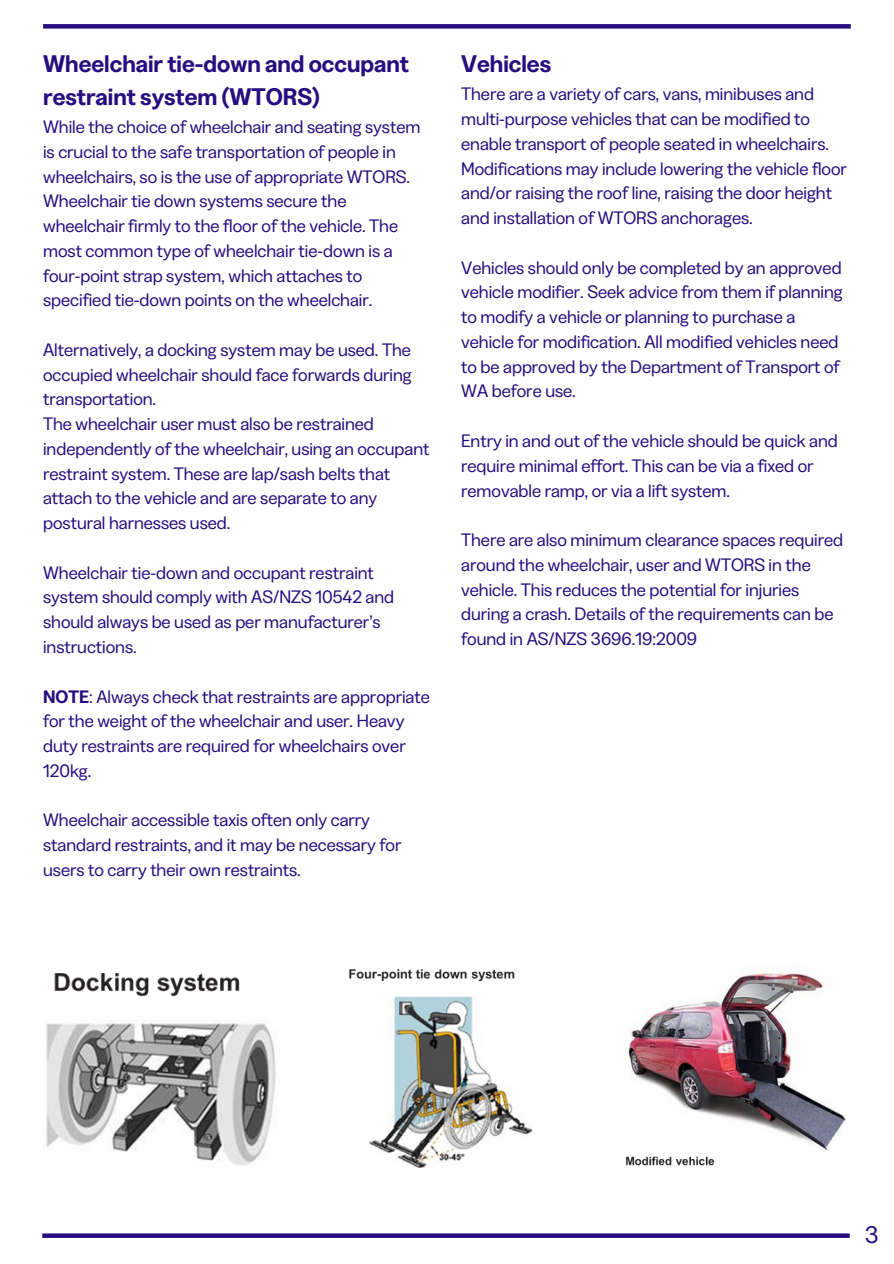
<style>
.page{position:relative;width:894px;height:1264px;background:#fff}
.page>*{position:absolute;margin:0;border:0;box-sizing:border-box;transform-origin:0 0}
.t1{font:600 24px/32.7px "Greed Standard";color:#260d80}
.t2{font:24px "Greed Standard";color:#260d80}
.t3{font:18px/24.8px "Greed Standard";color:#260d80}
.s1{font-weight:600}
</style>
<div class="page">
<div style="left:43px;top:24px;width:807px;height:5px;background:#260d80"></div>
<img style="left:625px;top:971px;width:222px;height:195px">
<img style="left:43px;top:973px;width:233px;height:193px">
<img style="left:349px;top:969px;width:184px;height:198px">
<svg style="left:42px;top:1233px;width:807px;height:4px;background:#3d278d"></svg>
<p class="t1" style="left:43px;top:47px;width:367px">Wheelchair tie-down and occupant restraint system (WTORS)</p>
<p class="t3" style="left:43px;top:114px;width:378px">While the choice of wheelchair and seating system is crucial to the safe transportation of people in wheelchairs, so is the use of appropriate WTORS.<br>Wheelchair tie down systems secure the wheelchair firmly to the floor of the vehicle. The most common type of wheelchair tie-down is a four-point strap system, which attaches to specified tie-down points on the wheelchair.</p>
<h1 class="t3" style="left:43px;top:337px;width:387px">Alternatively, a docking system may be used. The occupied wheelchair should face forwards during transportation.<br>The wheelchair user must also be restrained independently of the wheelchair, using an occupant restraint system. These are lap/sash belts that attach to the vehicle and are separate to any postural harnesses used.</h1>
<h1 class="t3" style="left:43px;top:560px;width:352px">Wheelchair tie-down and occupant restraint system should comply with AS/NZS 10542 and should always be used as per manufacturer’s instructions.</h1>
<h1 class="t3" style="left:43px;top:683px;width:388px"><span class="s1">NOTE</span>: Always check that restraints are appropriate for the weight of the wheelchair and user. Heavy duty restraints are required for wheelchairs over 120kg.</h1>
<h1 class="t3" style="left:43px;top:807px;width:359px">Wheelchair accessible taxis often only carry standard restraints, and it may be necessary for users to carry their own restraints.</h1>
<h1 class="t1" style="left:461px;top:47px;width:91px">Vehicles</h1>
<h1 class="t3" style="left:461px;top:81px;width:387px">There are a variety of cars, vans, minibuses and multi-purpose vehicles that can be modified to enable transport of people seated in wheelchairs.<br>Modifications may include lowering the vehicle floor and/or raising the roof line, raising the door height and installation of WTORS anchorages.</h1>
<h1 class="t3" style="left:461px;top:255px;width:383px">Vehicles should only be completed by an approved vehicle modifier. Seek advice from them if planning to modify a vehicle or planning to purchase a vehicle for modification. All modified vehicles need to be approved by the Department of Transport of WA before use.</h1>
<h1 class="t3" style="left:461px;top:428px;width:378px">Entry in and out of the vehicle should be quick and require minimal effort. This can be via a fixed or removable ramp, or via a lift system.</h1>
<h1 class="t3" style="left:461px;top:527px;width:383px">There are also minimum clearance spaces required around the wheelchair, user and WTORS in the vehicle. This reduces the potential for injuries during a crash. Details of the requirements can be found in AS/NZS 3696.19:2009</h1>
<h1 class="t2" style="left:864px;top:1219px;width:15px">3</h1>
</div>
